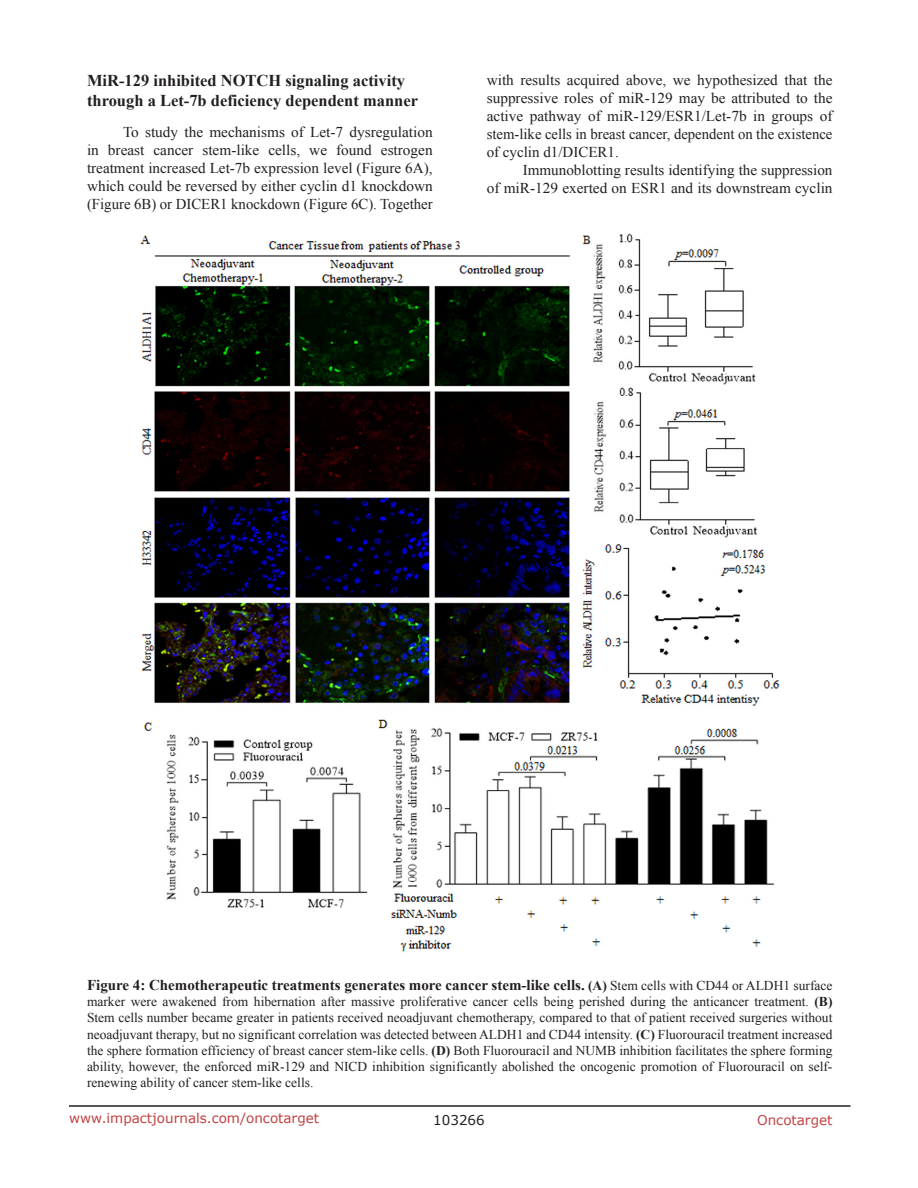
<style>
.page{position:relative;width:918px;height:1188px;background:#fff}
.page>*{position:absolute;margin:0;border:0;box-sizing:border-box;transform-origin:0 0}
.SubHeading{font:700 16.5px/19.8px "Times New Roman";color:#231f20}
.BodyText{font:15px/18px "Times New Roman";color:#231f20;text-align:justify}
.figuretext{font:700 15px "Times New Roman";color:#231f20}
.figuretext-2{font:13.5px/16.2px "Times New Roman";color:#231f20;text-align:justify}
.t1{font:13.5px "Verdana";color:#c24141}
.t2{font:13.5px "Verdana";color:#231f20}
.s1{font-size:13.5px}
.s2{font-weight:400;font-size:13.5px}
.s3{font-weight:700}
</style>
<div class="page">
<hr style="left:69px;top:1105px;width:781px;height:2px;background:#231f20">
<img style="left:140px;top:233px;width:640px;height:719px">
<p class="SubHeading" style="left:87px;top:70px;width:333px">MiR-129 inhibited NOTCH signaling activity through a Let-7b deficiency dependent manner</p>
<p class="BodyText" style="left:87px;top:123px;width:347px;text-indent:36px">To study the mechanisms of Let-7 dysregulation in breast cancer stem-like cells, we found estrogen treatment increased Let-7b expression level (Figure 6A), which could be reversed by either cyclin d1 knockdown (Figure 6B) or DICER1 knockdown (Figure 6C). Together</p>
<p class="BodyText" style="left:487px;top:71px;width:347px">with results acquired above, we hypothesized that the suppressive roles of miR-129 may be attributed to the active pathway of miR-129/ESR1/Let-7b in groups of stem-like cells in breast cancer, dependent on the existence of cyclin d1/DICER1.</p>
<p class="BodyText" style="left:487px;top:161px;width:347px;text-align:right">Immunoblotting results identifying the suppression<br>of miR-129 exerted on ESR1 and its downstream cyclin</p>
<p class="figuretext" style="left:87px;top:975px;width:747px">Figure 4: Chemotherapeutic treatments generates more cancer stem-like cells. <span class="s1">(A)</span> <span class="s2">Stem cells with CD44 or ALDH1 surface</span></p>
<p class="figuretext-2" style="left:87px;top:993px;width:747px">marker were awakened from hibernation after massive proliferative cancer cells being perished during the anticancer treatment. <span class="s3">(B)<br></span>Stem cells number became greater in patients received neoadjuvant chemotherapy, compared to that of patient received surgeries without neoadjuvant therapy, but no significant correlation was detected between ALDH1 and CD44 intensity. <span class="s3">(C)</span> Fluorouracil treatment increased the sphere formation efficiency of breast cancer stem-like cells. <span class="s3">(D)</span> Both Fluorouracil and NUMB inhibition facilitates the sphere forming ability, however, the enforced miR-129 and NICD inhibition significantly abolished the oncogenic promotion of Fluorouracil on self&shy;renewing ability of cancer stem-like cells.</p>
<p class="t1" style="left:69px;top:1109px;width:252px">www.impactjournals.com/oncotarget</p>
<p class="t2" style="left:433px;top:1111px;width:53px">103266</p>
<p class="t1" style="left:757px;top:1111px;width:77px">Oncotarget</p>
</div>
